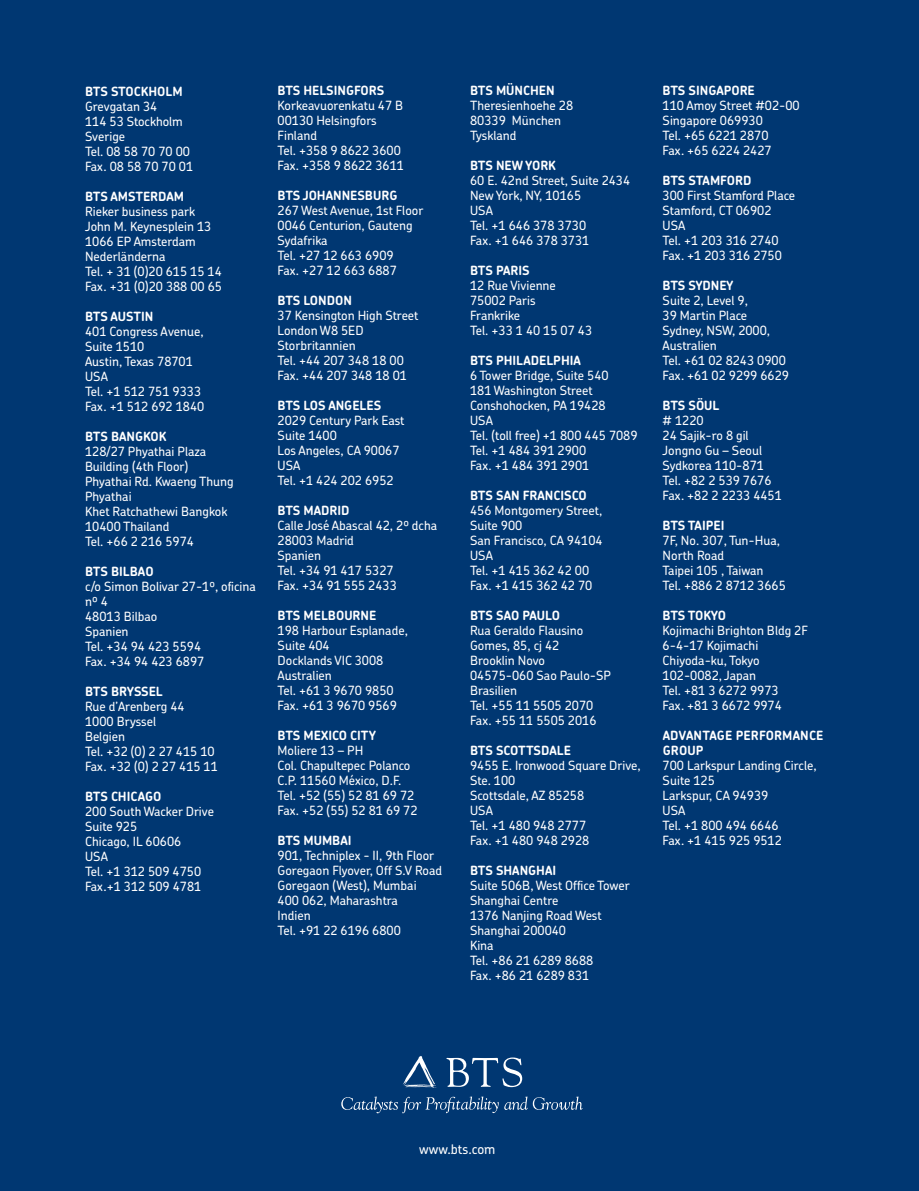
<style>
.page{position:relative;width:919px;height:1191px;background:#fff}
.page>*{position:absolute;margin:0;border:0;box-sizing:border-box;transform-origin:0 0}
.t1{font:500 13.5px "Chevin Pro";letter-spacing:.005em;color:#fff}
.t2{font:500 12.75px/15px "Chevin Pro";color:#fff}
.t3{font:700 12.75px "Chevin Pro";color:#fff}
.s1{font-weight:700}
</style>
<div class="page">
<div style="left:0;top:0;width:918px;height:1191px;background:#003772"></div>
<svg style="left:402px;top:1056px;width:34px;height:31px"></svg>
<svg style="left:446px;top:1057px;width:76px;height:30px"></svg>
<svg style="left:504px;top:1096px;width:78px;height:13px"></svg>
<svg style="left:341px;top:1096px;width:157px;height:17px"></svg>
<p class="t2" style="left:85px;top:83px;width:110px"><span class="s1">BTS STOCKHOLM<br></span>Grevgatan 34<br>114 53 Stockholm<br>Sverige<br>Tel. 08 58 70 70 00<br>Fax. 08 58 70 70 01</p>
<p class="t2" style="left:85px;top:188px;width:138px"><span class="s1">BTS AMSTERDAM<br></span>Rieker business park<br>John M. Keynesplein 13<br>1066 EP Amsterdam<br>Nederländerna<br>Tel. + 31 (0)20 615 15 14<br>Fax. +31 (0)20 388 00 65</p>
<p class="t2" style="left:85px;top:308px;width:121px"><span class="s1">BTS AUSTIN<br></span>401 Congress Avenue,<br>Suite 1510<br>Austin, Texas 78701<br>USA<br>Tel. +1 512 751 9333<br>Fax. +1 512 692 1840</p>
<p class="t2" style="left:85px;top:428px;width:150px"><span class="s1">BTS BANGKOK<br></span>128/27 Phyathai Plaza<br>Building (4th Floor)<br>Phyathai Rd. Kwaeng Thung<br>Phyathai<br>Khet Ratchathewi Bangkok<br>10400 Thailand<br>Tel. +66 2 216 5974</p>
<p class="t2" style="left:85px;top:563px;width:172px"><span class="s1">BTS BILBAO<br></span>c/o Simon Bolivar 27-1º, oficina nº 4<br>48013 Bilbao<br>Spanien<br>Tel. +34 94 423 5594<br>Fax. +34 94 423 6897</p>
<p class="t2" style="left:85px;top:683px;width:134px"><span class="s1">BTS BRYSSEL<br></span>Rue d’Arenberg 44<br>1000 Bryssel<br>Belgien<br>Tel. +32 (0) 2 27 415 10<br>Fax. +32 (0) 2 27 415 11</p>
<p class="t2" style="left:85px;top:788px;width:130px"><span class="s1">BTS CHICAGO<br></span>200 South Wacker Drive<br>Suite 925<br>Chicago, IL 60606<br>USA<br>Tel. +1 312 509 4750<br>Fax.+1 312 509 4781</p>
<p class="t2" style="left:277px;top:83px;width:128px"><span class="s1">BTS HELSINGFORS<br></span>Korkeavuorenkatu 47 B<br>00130 Helsingfors<br>Finland<br>Tel. +358 9 8622 3600<br>Fax. +358 9 8622 3611</p>
<p class="t2" style="left:277px;top:188px;width:147px"><span class="s1">BTS JOHANNESBURG<br></span>267 West Avenue, 1st Floor<br>0046 Centurion, Gauteng<br>Sydafrika<br>Tel. +27 12 663 6909<br>Fax. +27 12 663 6887</p>
<p class="t2" style="left:277px;top:293px;width:142px"><span class="s1">BTS LONDON<br></span>37 Kensington High Street<br>London W8 5ED<br>Storbritannien<br>Tel. +44 207 348 18 00<br>Fax. +44 207 348 18 01</p>
<p class="t2" style="left:277px;top:398px;width:128px"><span class="s1">BTS LOS ANGELES<br></span>2029 Century Park East<br>Suite 1400<br>Los Angeles, CA 90067<br>USA<br>Tel. +1 424 202 6952</p>
<p class="t2" style="left:277px;top:503px;width:161px"><span class="s1">BTS MADRID<br></span>Calle José Abascal 42, 2º dcha<br>28003 Madrid<br>Spanien<br>Tel. +34 91 417 5327<br>Fax. +34 91 555 2433</p>
<p class="t2" style="left:277px;top:608px;width:132px"><span class="s1">BTS MELBOURNE<br></span>198 Harbour Esplanade,<br>Suite 404<br>Docklands VIC 3008<br>Australien<br>Tel. +61 3 9670 9850<br>Fax. +61 3 9670 9569</p>
<p class="t2" style="left:277px;top:728px;width:141px"><span class="s1">BTS MEXICO CITY<br></span>Moliere 13 – PH<br>Col. Chapultepec Polanco<br>C.P. 11560 México, D.F.<br>Tel. +52 (55) 52 81 69 72<br>Fax. +52 (55) 52 81 69 72</p>
<p class="t2" style="left:277px;top:833px;width:166px"><span class="s1">BTS MUMBAI<br></span>901, Techniplex - II, 9th Floor<br>Goregaon Flyover, Off S.V Road<br>Goregaon (West), Mumbai<br>400 062, Maharashtra<br>Indien<br>Tel. +91 22 6196 6800</p>
<p class="t2" style="left:470px;top:83px;width:105px"><span class="s1">BTS MÜNCHEN<br></span>Theresienhoehe 28<br>80339 München<br>Tyskland</p>
<p class="t2" style="left:470px;top:158px;width:162px"><span class="s1">BTS NEW YORK<br></span>60 E. 42nd Street, Suite 2434<br>New York, NY, 10165<br>USA<br>Tel. +1 646 378 3730<br>Fax. +1 646 378 3731</p>
<p class="t2" style="left:470px;top:262px;width:124px"><span class="s1">BTS PARIS<br></span>12 Rue Vivienne<br>75002 Paris<br>Frankrike<br>Tel. +33 1 40 15 07 43</p>
<p class="t2" style="left:470px;top:352px;width:169px"><span class="s1">BTS PHILADELPHIA<br></span>6 Tower Bridge, Suite 540<br>181 Washington Street<br>Conshohocken, PA 19428<br>USA<br>Tel. (toll free) +1 800 445 7089<br>Tel. +1 484 391 2900<br>Fax. +1 484 391 2901</p>
<p class="t2" style="left:470px;top:487px;width:134px"><span class="s1">BTS SAN FRANCISCO<br></span>456 Montgomery Street,<br>Suite 900<br>San Francisco, CA 94104<br>USA<br>Tel. +1 415 362 42 00<br>Fax. +1 415 362 42 70</p>
<p class="t2" style="left:470px;top:607px;width:142px"><span class="s1">BTS SAO PAULO<br></span>Rua Geraldo Flausino<br>Gomes, 85, cj 42<br>Brooklin Novo<br>04575-060 Sao Paulo-SP<br>Brasilien<br>Tel. +55 11 5505 2070<br>Fax. +55 11 5505 2016</p>
<p class="t2" style="left:470px;top:742px;width:172px"><span class="s1">BTS SCOTTSDALE<br></span>9455 E. Ironwood Square Drive,<br>Ste. 100<br>Scottsdale, AZ 85258<br>USA<br>Tel. +1 480 948 2777<br>Fax. +1 480 948 2928</p>
<p class="t2" style="left:470px;top:862px;width:161px"><span class="s1">BTS SHANGHAI<br></span>Suite 506B, West Office Tower<br>Shanghai Centre<br>1376 Nanjing Road West<br>Shanghai 200040<br>Kina<br>Tel. +86 21 6289 8688<br>Fax. +86 21 6289 831</p>
<p class="t2" style="left:662px;top:82px;width:139px"><span class="s1">BTS SINGAPORE<br></span>110 Amoy Street #02-00<br>Singapore 069930<br>Tel. +65 6221 2870<br>Fax. +65 6224 2427</p>
<p class="t2" style="left:662px;top:172px;width:134px"><span class="s1">BTS STAMFORD<br></span>300 First Stamford Place<br>Stamford, CT 06902<br>USA<br>Tel. +1 203 316 2740<br>Fax. +1 203 316 2750</p>
<p class="t2" style="left:662px;top:277px;width:128px"><span class="s1">BTS SYDNEY<br></span>Suite 2, Level 9,<br>39 Martin Place<br>Sydney, NSW, 2000,<br>Australien<br>Tel. +61 02 8243 0900<br>Fax. +61 02 9299 6629</p>
<p class="t2" style="left:662px;top:397px;width:121px"><span class="s1">BTS SÖUL<br></span># 1220<br>24 Sajik-ro 8 gil<br>Jongno Gu – Seoul<br>Sydkorea 110-871<br>Tel. +82 2 539 7676<br>Fax. +82 2 2233 4451</p>
<p class="t2" style="left:662px;top:517px;width:125px"><span class="s1">BTS TAIPEI<br></span>7F, No. 307, Tun-Hua,<br>North Road<br>Taipei 105 , Taiwan<br>Tel. +886 2 8712 3665</p>
<p class="t2" style="left:662px;top:607px;width:147px"><span class="s1">BTS TOKYO<br></span>Kojimachi Brighton Bldg 2F<br>6-4-17 Kojimachi<br>Chiyoda-ku, Tokyo<br>102-0082, Japan<br>Tel. +81 3 6272 9973<br>Fax. +81 3 6672 9974</p>
<p class="t3" style="left:662px;top:727px;width:32px">ADVANTAGE</p>
<p class="t3" style="left:735px;top:727px;width:17px">PERFORMANCE</p>
<p class="t2" style="left:662px;top:742px;width:155px"><span class="s1">GROUP<br></span>700 Larkspur Landing Circle,<br>Suite 125<br>Larkspur, CA 94939<br>USA<br>Tel. +1 800 494 6646<br>Fax. +1 415 925 9512</p>
<p class="t1" style="left:419px;top:1140px;width:78px">www.bts.com</p>
</div>
